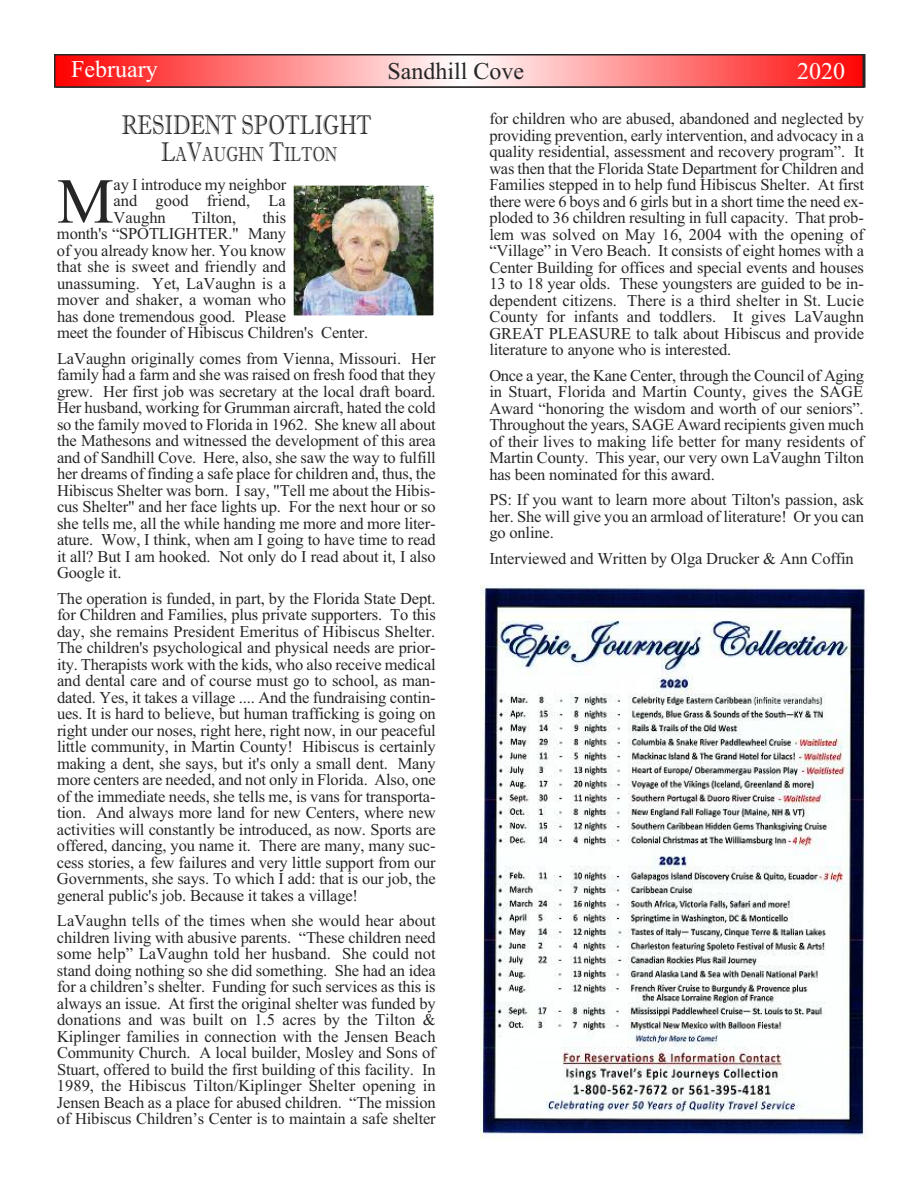
<style>
.page{position:relative;width:918px;height:1188px;background:#fff}
.page>*{position:absolute;margin:0;border:0;box-sizing:border-box;transform-origin:0 0}
.t1{font:64.05px "Times New Roman";color:#272627}
.t2{font:27px "Imprint MT Shadow";color:#272627;scale:.76 1}
.t3{font:24px "Times New Roman";color:#fff}
.t4{font:24px "Times New Roman";color:#272627}
.t5{font:20.25px "Imprint MT Shadow";color:#272627;scale:.76 1}
.t6{font:16.5px/16.5px "Times New Roman";letter-spacing:-.01em;color:#272627;text-align:justify}
.s1{font-size:27px}
</style>
<div class="page">
<svg style="left:57px;top:57px;width:804px;height:28px;background:#ff8080"></svg>
<div style="left:54px;top:54px;width:810px;height:34px;border:2px solid #272627"></div>
<img style="left:295px;top:187px;width:137px;height:127px">
<div style="left:288px;top:180px;width:151px;height:141px;border:6px solid #fff"></div>
<img style="left:481px;top:586px;width:386px;height:555px">
<h3 class="t3" style="left:71px;top:55px;width:88px">February</h3>
<h3 class="t4" style="left:387px;top:57px;width:138px">Sandhill Cove</h3>
<h3 class="t3" style="left:797px;top:57px;width:49px">2020</h3>
<h2 class="t2" style="left:122px;top:109px;width:330px">RESIDENT SPOTLIGHT</h2>
<p class="t5" style="left:161px;top:143px;width:233px"><span class="s1">L</span>A<span class="s1">V</span>AUGHN <span class="s1">T</span>ILTON</p>
<h1 class="t1" style="left:57px;top:163px;width:58px">M</h1>
<p class="t6" style="left:114px;top:176px;width:174px">ay I introduce my neighbor and good friend, La Vaughn</p>
<p class="t6" style="left:57px;top:209px;width:313px;text-align:left;text-indent:205px">this<br>month's “SPOTLIGHTER." Many<br>of you already know her. You know<br>that she is sweet and friendly and unassuming. Yet, LaVaughn is a<br>mover and shaker, a woman who<br>has done tremendous good. Please<br>meet the founder of Hibiscus Children's Center.</p>
<p class="t6" style="left:57px;top:350px;width:380px">LaVaughn originally comes from Vienna, Missouri. Her family had a farm and she was raised on fresh food that they grew. Her first job was secretary at the local draft board.<br>Her husband, working for Grumman aircraft, hated the cold so the family moved to Florida in 1962. She knew all about the Mathesons and witnessed the development of this area and of Sandhill Cove. Here, also, she saw the way to fulfill her dreams of finding a safe place for children and, thus, the Hibiscus Shelter was born. I say, "Tell me about the Hibis&shy;cus Shelter" and her face lights up. For the next hour or so she tells me, all the while handing me more and more liter&shy;ature. Wow, I think, when am I going to have time to read it all? But I am hooked. Not only do I read about it, I also Google it.</p>
<p class="t6" style="left:57px;top:590px;width:380px">The operation is funded, in part, by the Florida State Dept. for Children and Families, plus private supporters. To this day, she remains President Emeritus of Hibiscus Shelter.<br>The children's psychological and physical needs are prior&shy;ity. Therapists work with the kids, who also receive medical and dental care and of course must go to school, as man&shy;dated. Yes, it takes a village .... And the fundraising contin&shy;ues. It is hard to believe, but human trafficking is going on right under our noses, right here, right now, in our peaceful little community, in Martin County! Hibiscus is certainly making a dent, she says, but it's only a small dent. Many more centers are needed, and not only in Florida. Also, one of the immediate needs, she tells me, is vans for transporta&shy;tion. And always more land for new Centers, where new activities will constantly be introduced, as now. Sports are offered, dancing, you name it. There are many, many suc&shy;cess stories, a few failures and very little support from our Governments, she says. To which I add: that is our job, the general public's job. Because it takes a village!</p>
<p class="t6" style="left:57px;top:912px;width:380px">LaVaughn tells of the times when she would hear about children living with abusive parents. “These children need some help” LaVaughn told her husband. She could not stand doing nothing so she did something. She had an idea for a children’s shelter. Funding for such services as this is always an issue. At first the original shelter was funded by donations and was built on 1.5 acres by the Tilton &amp; Kiplinger families in connection with the Jensen Beach Community Church. A local builder, Mosley and Sons of Stuart, offered to build the first building of this facility. In 1989, the Hibiscus Tilton/Kiplinger Shelter opening in Jensen Beach as a place for abused children. “The mission of Hibiscus Children’s Center is to maintain a safe shelter</p>
<p class="t6" style="left:192px;top:209px;width:46px">Tilton,</p>
<p class="t6" style="left:489px;top:110px;width:376px">for children who are abused, abandoned and neglected by providing prevention, early intervention, and advocacy in a quality residential, assessment and recovery program”. It was then that the Florida State Department for Children and Families stepped in to help fund Hibiscus Shelter. At first there were 6 boys and 6 girls but in a short time the need ex&shy;ploded to 36 children resulting in full capacity. That prob&shy;lem was solved on May 16, 2004 with the opening of “Village” in Vero Beach. It consists of eight homes with a Center Building for offices and special events and houses 13 to 18 year olds. These youngsters are guided to be in&shy;dependent citizens. There is a third shelter in St. Lucie County for infants and toddlers. It gives LaVaughn GREAT PLEASURE to talk about Hibiscus and provide literature to anyone who is interested.</p>
<p class="t6" style="left:489px;top:367px;width:376px">Once a year, the Kane Center, through the Council of Aging in Stuart, Florida and Martin County, gives the SAGE Award “honoring the wisdom and worth of our seniors”.<br>Throughout the years, SAGE Award recipients given much of their lives to making life better for many residents of Martin County. This year, our very own LaVaughn Tilton has been nominated for this award.</p>
<p class="t6" style="left:489px;top:491px;width:376px">PS: If you want to learn more about Tilton's passion, ask her. She will give you an armload of literature! Or you can go online.</p>
<p class="t6" style="left:489px;top:550px;width:366px">Interviewed and Written by Olga Drucker &amp; Ann Coffin</p>
</div>
